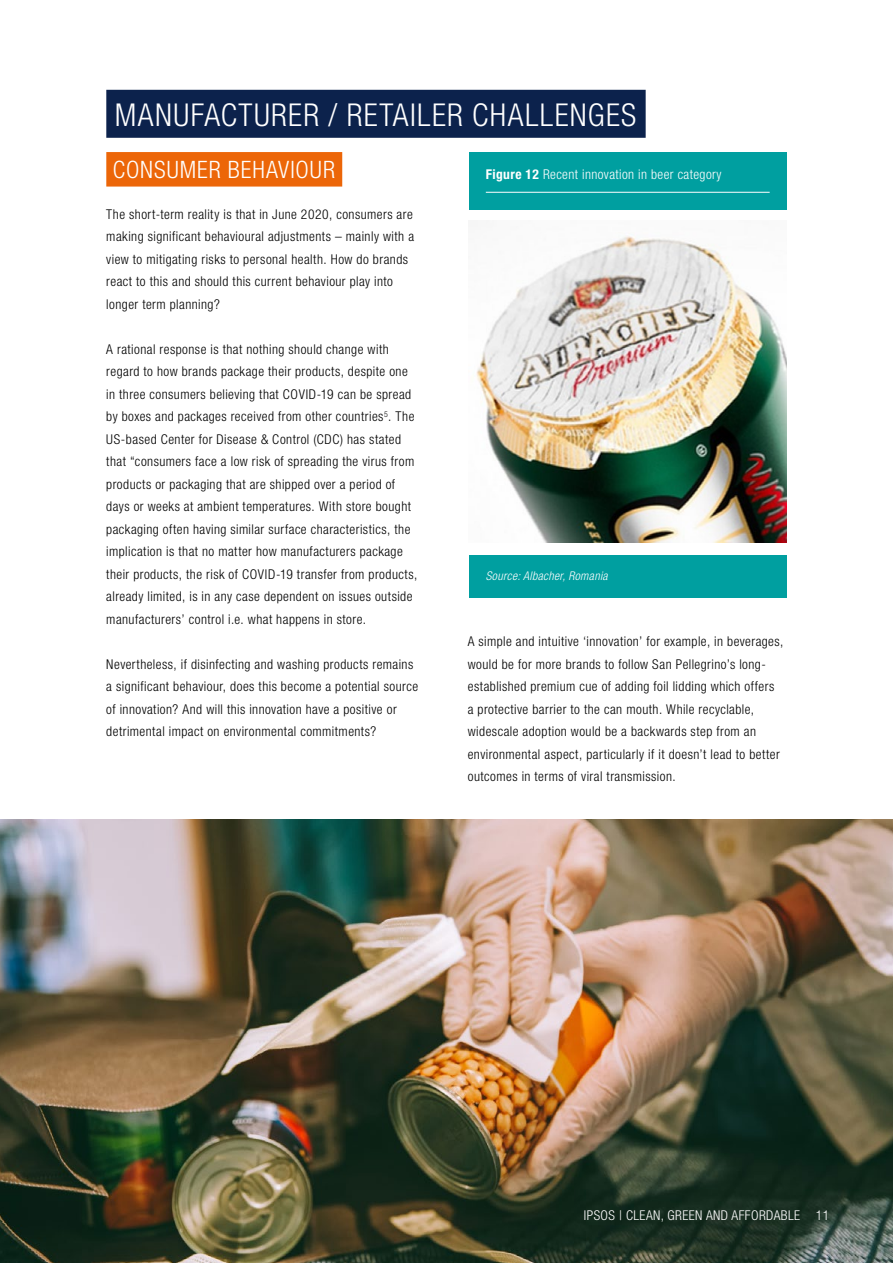
<style>
.page{position:relative;width:893px;height:1263px;background:#fff}
.page>*{position:absolute;margin:0;border:0;box-sizing:border-box;transform-origin:0 0}
.t1{font:300 condensed 31.5px "Helvetica Neue LT Std";letter-spacing:.04em;color:#fff}
.t2{font:300 condensed 24px "Helvetica Neue LT Std";letter-spacing:.04em;color:#fff}
.t3{font:300 condensed 13.5px/22.5px "Helvetica Neue LT Std";letter-spacing:.035em;color:#000}
.t4{font:300 condensed 13.5px "Helvetica Neue LT Std";letter-spacing:.03em;color:#fff}
.t5{font:italic 300 condensed 12px "Helvetica Neue LT Std";letter-spacing:.03em;color:#fff}
.s1{font-weight:700}
</style>
<div class="page">
<div style="left:106px;top:90px;width:540px;height:48px;background:#0c224c"></div>
<div style="left:106px;top:152px;width:236px;height:35px;background:#ec6608"></div>
<img style="left:476px;top:236px;width:311px;height:306px">
<div style="left:469px;top:152px;width:318px;height:58px;background:#009fa0"></div>
<hr style="left:486px;top:192px;width:284px;height:1px;background:#fff">
<div style="left:469px;top:555px;width:318px;height:42px;background:#009fa0"></div>
<img style="left:0;top:819px;width:893px;height:444px">
<h1 class="t1" style="left:115px;top:97px;width:523px">MANUFACTURER / RETAILER CHALLENGES</h1>
<h2 class="t2" style="left:113px;top:156px;width:224px">CONSUMER BEHAVIOUR</h2>
<p class="t3" style="left:106px;top:203px;width:309px">The short-term reality is that in June 2020, consumers are making significant behavioural adjustments – mainly with a view to mitigating risks to personal health. How do brands react to this and should this current behaviour play into longer term planning?</p>
<p class="t3" style="left:106px;top:338px;width:313px">A rational response is that nothing should change with regard to how brands package their products, despite one in three consumers believing that COVID-19 can be spread by boxes and packages received from other countries<sup>5</sup>. The US-based Center for Disease &amp; Control (CDC) has stated that “consumers face a low risk of spreading the virus from products or packaging that are shipped over a period of days or weeks at ambient temperatures. With store bought packaging often having similar surface characteristics, the implication is that no matter how manufacturers package their products, the risk of COVID-19 transfer from products, already limited, is in any case dependent on issues outside manufacturers’ control i.e. what happens in store.</p>
<p class="t3" style="left:106px;top:653px;width:313px">Nevertheless, if disinfecting and washing products remains a significant behaviour, does this become a potential source of innovation? And will this innovation have a positive or detrimental impact on environmental commitments?</p>
<p class="t4" style="left:486px;top:167px;width:237px"><span class="s1">Figure 12</span> Recent innovation in beer category</p>
<p class="t5" style="left:486px;top:569px;width:123px">Source: Albacher, Romania</p>
<p class="t3" style="left:468px;top:630px;width:317px">A simple and intuitive ‘innovation’ for example, in beverages, would be for more brands to follow San Pellegrino’s long&shy;established premium cue of adding foil lidding which offers a protective barrier to the can mouth. While recyclable, widescale adoption would be a backwards step from an environmental aspect, particularly if it doesn’t lead to better outcomes in terms of viral transmission.</p>
<p class="t4" style="left:584px;top:1208px;width:247px">IPSOS | CLEAN, GREEN AND AFFORDABLE 11</p>
</div>
